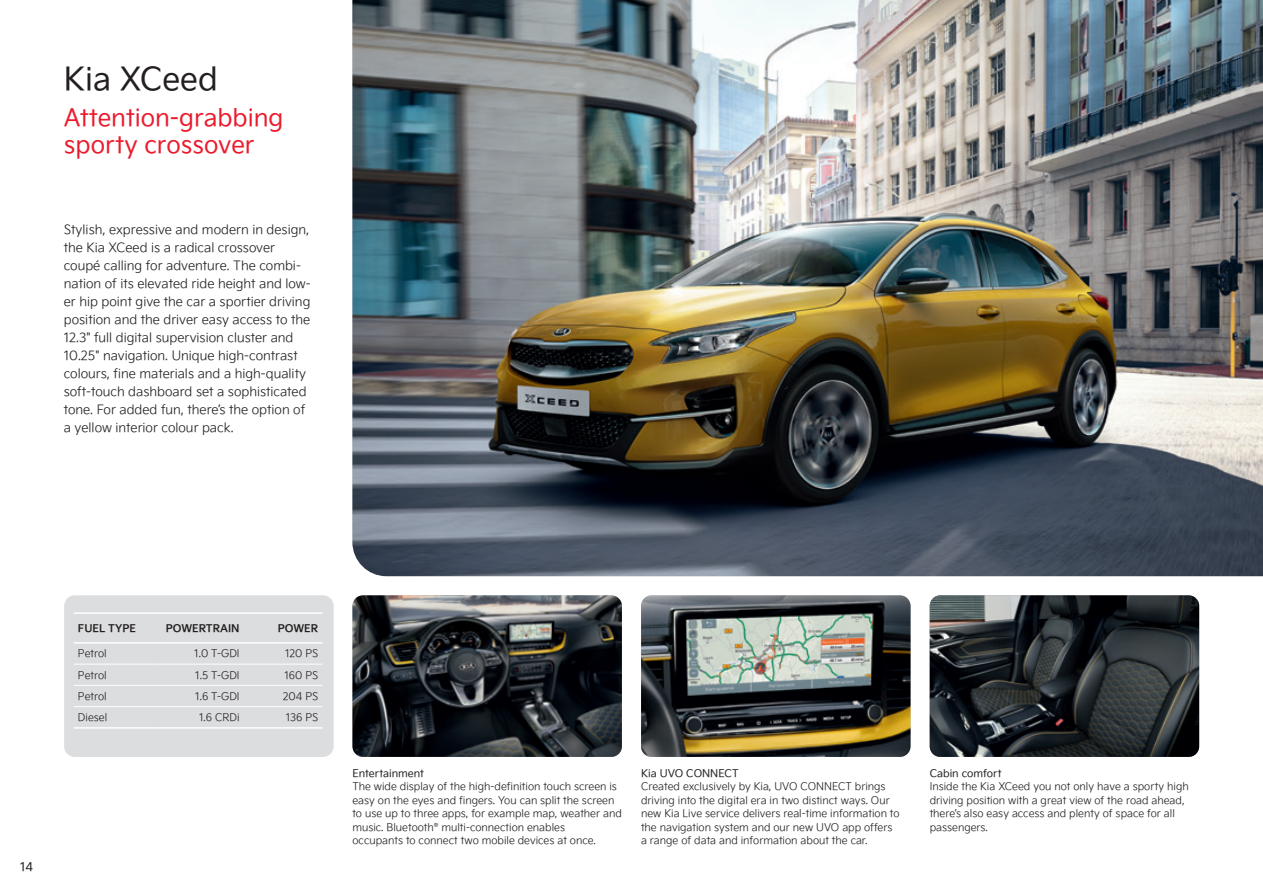
<style>
.page{position:relative;width:1263px;height:893px;background:#fff}
.page>*{position:absolute;margin:0;border:0;box-sizing:border-box;transform-origin:0 0}
.t1{font:31.5px "Kia Signature OTF Regular";color:#231f20}
.t2{font:24px/27px "Kia Signature OTF Regular";color:#ea1c2e}
.t3{font:12.75px/18px "Kia Signature OTF Light";color:#231f20}
.t4{font:12px "Kia Signature OTF Regular";color:#231f20}
.t5{font:10.5px/13.5px "Kia Signature OTF Light";color:#231f20}
.t6{font:10.5px "Kia Signature OTF Regular";color:#231f20}
.t7{font:10.5px "Kia Signature OTF Bold";color:#231f20}
</style>
<div class="page">
<img style="left:352px;top:0;width:911px;height:576px">
<img style="left:352px;top:595px;width:270px;height:162px">
<img style="left:641px;top:595px;width:269px;height:162px">
<img style="left:930px;top:595px;width:269px;height:162px">
<div style="left:64px;top:595px;width:270px;height:162px;background:#dcdddf;border-radius:11px"></div>
<hr style="left:74px;top:664px;width:83px;height:1px;background:#fff">
<hr style="left:157px;top:664px;width:83px;height:1px;background:#fff">
<hr style="left:240px;top:664px;width:82px;height:1px;background:#fff">
<hr style="left:74px;top:612px;width:83px;height:2px;background:#fff">
<hr style="left:157px;top:612px;width:83px;height:2px;background:#fff">
<hr style="left:240px;top:612px;width:82px;height:2px;background:#fff">
<hr style="left:74px;top:642px;width:83px;height:2px;background:#fff">
<hr style="left:157px;top:642px;width:83px;height:2px;background:#fff">
<hr style="left:240px;top:642px;width:82px;height:2px;background:#fff">
<hr style="left:74px;top:727px;width:83px;height:2px;background:#fff">
<hr style="left:157px;top:727px;width:83px;height:2px;background:#fff">
<hr style="left:240px;top:727px;width:82px;height:2px;background:#fff">
<hr style="left:74px;top:706px;width:83px;height:1px;background:#fff">
<hr style="left:157px;top:706px;width:83px;height:1px;background:#fff">
<hr style="left:240px;top:706px;width:82px;height:1px;background:#fff">
<hr style="left:74px;top:685px;width:83px;height:1px;background:#fff">
<hr style="left:157px;top:685px;width:83px;height:1px;background:#fff">
<hr style="left:240px;top:685px;width:82px;height:1px;background:#fff">
<h1 class="t1" style="left:64px;top:56px;width:156px">Kia XCeed</h1>
<h2 class="t2" style="left:64px;top:103px;width:221px">Attention-grabbing sporty crossover</h2>
<p class="t3" style="left:64px;top:220px;width:248px">Stylish, expressive and modern in design, the Kia XCeed is a radical crossover coupé calling for adventure. The combi&shy;nation of its elevated ride height and low&shy;er hip point give the car a sportier driving position and the driver easy access to the 12.3" full digital supervision cluster and 10.25" navigation. Unique high-contrast colours, fine materials and a high-quality soft-touch dashboard set a sophisticated tone. For added fun, there’s the option of a yellow interior colour pack.</p>
<p class="t4" style="left:20px;top:858px;width:14px">14</p>
<p class="t7" style="left:78px;top:620px;width:60px">FUEL TYPE</p>
<p class="t7" style="left:166px;top:620px;width:75px">POWERTRAIN</p>
<p class="t7" style="left:278px;top:620px;width:42px">POWER</p>
<p class="t5" style="left:78px;top:646px;width:30px">Petrol</p>
<p class="t5" style="left:194px;top:646px;width:47px">1.0 T-GDI</p>
<p class="t5" style="left:285px;top:646px;width:35px">120 PS</p>
<p class="t5" style="left:78px;top:668px;width:30px">Petrol</p>
<p class="t5" style="left:195px;top:668px;width:46px">1.5 T-GDI</p>
<p class="t5" style="left:284px;top:668px;width:35px">160 PS</p>
<p class="t5" style="left:78px;top:689px;width:30px">Petrol</p>
<p class="t5" style="left:195px;top:689px;width:46px">1.6 T-GDI</p>
<p class="t5" style="left:283px;top:689px;width:37px">204 PS</p>
<p class="t5" style="left:78px;top:710px;width:31px">Diesel</p>
<p class="t5" style="left:199px;top:710px;width:42px">1.6 CRDi</p>
<p class="t5" style="left:286px;top:710px;width:34px">136 PS</p>
<p class="t6" style="left:352px;top:765px;width:73px">Entertainment</p>
<p class="t5" style="left:352px;top:779px;width:271px">The wide display of the high-definition touch screen is easy on the eyes and fingers. You can split the screen to use up to three apps, for example map, weather and music. Bluetooth<sup>®</sup> multi-connection enables<br>occupants to connect two mobile devices at once.</p>
<p class="t6" style="left:641px;top:765px;width:99px">Kia UVO CONNECT</p>
<p class="t5" style="left:641px;top:779px;width:260px">Created exclusively by Kia, UVO CONNECT brings driving into the digital era in two distinct ways. Our new Kia Live service delivers real-time information to the navigation system and our new UVO app offers a range of data and information about the car.</p>
<p class="t6" style="left:930px;top:765px;width:73px">Cabin comfort</p>
<p class="t5" style="left:930px;top:779px;width:261px">Inside the Kia XCeed you not only have a sporty high driving position with a great view of the road ahead, there’s also easy access and plenty of space for all passengers.</p>
</div>
